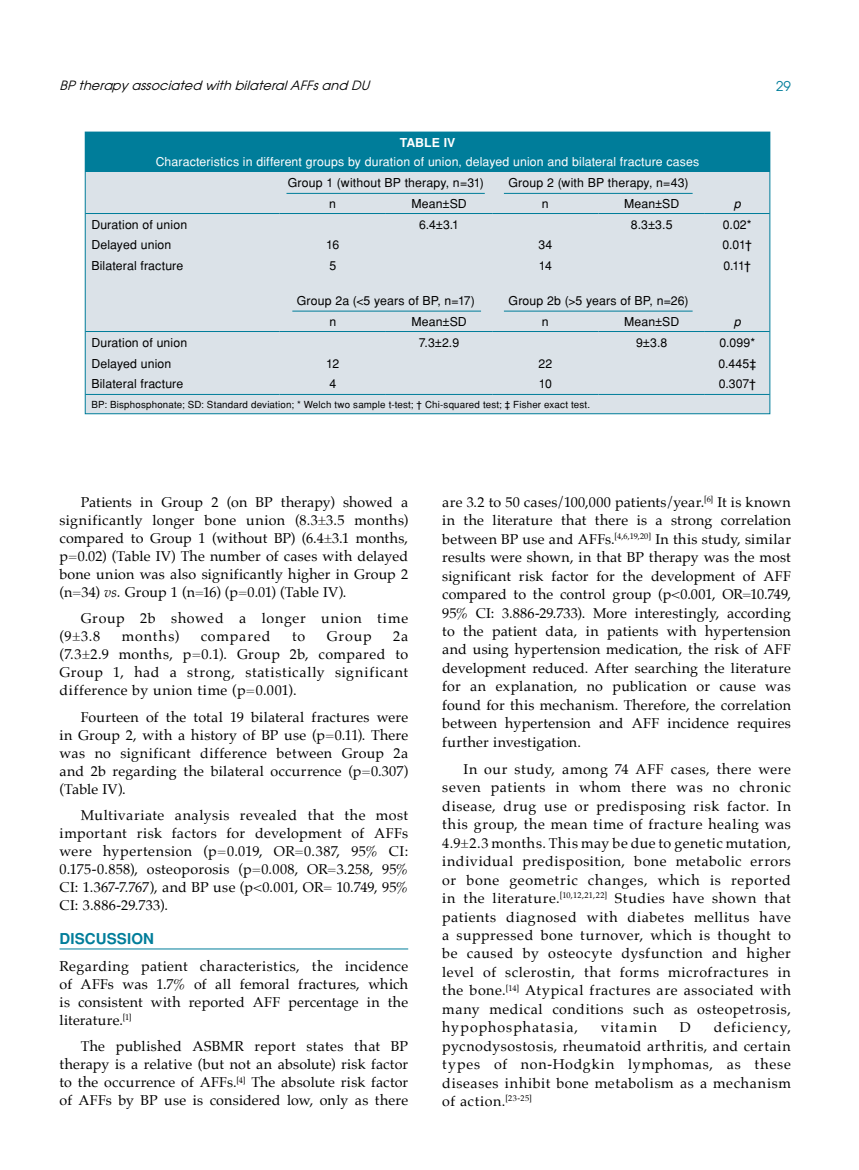
<style>
.page{position:relative;width:859px;height:1170px;background:#fff}
.page>*{position:absolute;margin:0;border:0;box-sizing:border-box;transform-origin:0 0}
.t1{font:700 15px "Helvetica Tr";letter-spacing:.01em;color:#007d9a}
.t2{font:14.25px/18.5px "Palatino";letter-spacing:.03em;color:#000;text-align:justify}
.t3{font:14.25px "Palatino";letter-spacing:.065em;color:#000}
.t4{font:14.25px "Palatino";letter-spacing:.09em;color:#000}
.t5{font:13.5px "Avant Garde Tr";color:#007d9a}
.t6{font:italic 12.75px "Avant Garde Tr";color:#000}
.t7{font:12.3px "Helvetica Normal Tr";letter-spacing:.01em;color:#000}
.t8{font:12.3px "Helvetica Normal Tr";letter-spacing:.01em;color:#fff}
.t9{font:700 12.3px "Helvetica Tr";color:#fff}
.t10{font:italic 12.3px "Helvetica Tr";color:#000}
.t11{font:9.75px "Helvetica Normal Tr";letter-spacing:.02em;color:#000}
.s1{font-style:italic}
</style>
<div class="page">
<hr style="left:60px;top:948px;width:348px;height:1px;background:#007d9a">
<div style="left:85px;top:132px;width:685px;height:282px;background:#dbe2e8"></div>
<div style="left:85px;top:132px;width:685px;height:39px;background:#007d9a"></div>
<hr style="left:85px;top:331px;width:195px;height:1px;background:#007d9a">
<hr style="left:280px;top:331px;width:106px;height:1px;background:#007d9a">
<hr style="left:386px;top:331px;width:106px;height:1px;background:#007d9a">
<hr style="left:492px;top:331px;width:106px;height:1px;background:#007d9a">
<hr style="left:598px;top:331px;width:107px;height:1px;background:#007d9a">
<hr style="left:705px;top:331px;width:65px;height:1px;background:#007d9a">
<hr style="left:85px;top:213px;width:195px;height:1px;background:#007d9a">
<hr style="left:280px;top:213px;width:106px;height:1px;background:#007d9a">
<hr style="left:386px;top:213px;width:106px;height:1px;background:#007d9a">
<hr style="left:492px;top:213px;width:106px;height:1px;background:#007d9a">
<hr style="left:598px;top:213px;width:107px;height:1px;background:#007d9a">
<hr style="left:705px;top:213px;width:65px;height:1px;background:#007d9a">
<hr style="left:85px;top:394px;width:195px;height:1px;background:#007d9a">
<hr style="left:280px;top:394px;width:106px;height:1px;background:#007d9a">
<hr style="left:386px;top:394px;width:106px;height:1px;background:#007d9a">
<hr style="left:492px;top:394px;width:106px;height:1px;background:#007d9a">
<hr style="left:598px;top:394px;width:107px;height:1px;background:#007d9a">
<hr style="left:705px;top:394px;width:65px;height:1px;background:#007d9a">
<hr style="left:292px;top:311px;width:189px;height:1px;background:#007d9a">
<hr style="left:286px;top:193px;width:199px;height:1px;background:#007d9a">
<hr style="left:504px;top:311px;width:189px;height:1px;background:#007d9a">
<hr style="left:504px;top:193px;width:189px;height:1px;background:#007d9a">
<p class="t6" style="left:60px;top:78px;width:315px">BP therapyassociated with bilateralAFFsand DU</p>
<p class="t5" style="left:776px;top:77px;width:16px">29</p>
<p class="t9" style="left:400px;top:135px;width:57px">Tab le IV</p>
<p class="t8" style="left:156px;top:154px;width:545px">Characteristics in different groups by duration of union, delayed union and bilateral fracture cases</p>
<p class="t7" style="left:288px;top:175px;width:198px">Group 1 (without BP therapy, n=31)</p>
<p class="t7" style="left:509px;top:175px;width:181px">Group 2 (with BP therapy, n=43)</p>
<p class="t7" style="left:329px;top:196px;width:8px">n</p>
<p class="t7" style="left:411px;top:196px;width:57px">Mean±SD</p>
<p class="t7" style="left:542px;top:196px;width:8px">n</p>
<p class="t7" style="left:624px;top:196px;width:57px">Mean±SD</p>
<p class="t10" style="left:734px;top:196px;width:8px">p</p>
<p class="t7" style="left:91px;top:217px;width:97px">Duration of union</p>
<p class="t7" style="left:419px;top:217px;width:42px">6.4±3.1</p>
<p class="t7" style="left:631px;top:217px;width:43px">8.3±3.5</p>
<p class="t7" style="left:723px;top:217px;width:30px">0.02*</p>
<p class="t7" style="left:91px;top:238px;width:81px">Delayed union</p>
<p class="t7" style="left:326px;top:238px;width:15px">16</p>
<p class="t7" style="left:538px;top:238px;width:15px">34</p>
<p class="t7" style="left:722px;top:238px;width:31px">0.01†</p>
<p class="t7" style="left:91px;top:259px;width:93px">Bilateral fracture</p>
<p class="t7" style="left:329px;top:259px;width:8px">5</p>
<p class="t7" style="left:539px;top:259px;width:14px">14</p>
<p class="t7" style="left:723px;top:259px;width:29px">0.11†</p>
<p class="t7" style="left:297px;top:293px;width:180px">Group 2a (&lt;5 years of BP, n=17)</p>
<p class="t7" style="left:509px;top:293px;width:181px">Group 2b (&gt;5 years of BP, n=26)</p>
<p class="t7" style="left:329px;top:314px;width:8px">n</p>
<p class="t7" style="left:411px;top:314px;width:57px">Mean±SD</p>
<p class="t7" style="left:542px;top:314px;width:8px">n</p>
<p class="t7" style="left:624px;top:314px;width:57px">Mean±SD</p>
<p class="t10" style="left:734px;top:314px;width:8px">p</p>
<p class="t7" style="left:91px;top:335px;width:97px">Duration of union</p>
<p class="t7" style="left:419px;top:335px;width:42px">7.3±2.9</p>
<p class="t7" style="left:636px;top:335px;width:33px">9±3.8</p>
<p class="t7" style="left:719px;top:335px;width:37px">0.099*</p>
<p class="t7" style="left:91px;top:356px;width:81px">Delayed union</p>
<p class="t7" style="left:326px;top:356px;width:15px">12</p>
<p class="t7" style="left:538px;top:356px;width:15px">22</p>
<p class="t7" style="left:718px;top:356px;width:39px">0.445‡</p>
<p class="t7" style="left:91px;top:377px;width:93px">Bilateral fracture</p>
<p class="t7" style="left:329px;top:377px;width:8px">4</p>
<p class="t7" style="left:539px;top:377px;width:15px">10</p>
<p class="t7" style="left:719px;top:377px;width:39px">0.307†</p>
<p class="t11" style="left:91px;top:398px;width:500px">BP: Bisphosphonate; SD: Standard deviation; * Welch two sample t-test; † Chi-squared test; ‡ Fisher exact test.</p>
<p class="t2" style="left:60px;top:493px;width:350px;line-height:18px;text-indent:21px">Patients in Group 2 (on BP therapy) showed a significantly longer bone union (8.3±3.5 months) compared to Group 1 (without BP) (6.4±3.1 months, p=0.02) (Table IV) The number of cases with delayed bone union was also significantly higher in Group 2 (n=34) <span class="s1">vs.</span> Group 1 (n=16) (p=0.01) (Table IV).</p>
<p class="t2" style="left:60px;top:609px;width:350px;line-height:18px;text-indent:21px">Group 2b showed a longer union time (9±3.8</p>
<p class="t2" style="left:122px;top:627px;width:59px">months)</p>
<p class="t3" style="left:201px;top:624px;width:71px">compared</p>
<p class="t2" style="left:292px;top:627px;width:15px">to</p>
<p class="t2" style="left:327px;top:627px;width:46px">Group</p>
<p class="t2" style="left:60px;top:627px;width:350px;line-height:18px;text-indent:334px">2a (7.3±2.9 months, p=0.1). Group 2b, compared to Group 1, had a strong, statistically significant difference by union time (p=0.001).</p>
<p class="t2" style="left:60px;top:708px;width:350px;line-height:18px;text-indent:21px">Fourteen of the total 19 bilateral fractures were in Group 2, with a history of BP use (p=0.11). There was no significant difference between Group 2a and 2b regarding the bilateral occurrence (p=0.307) (Table IV).</p>
<p class="t2" style="left:60px;top:806px;width:350px;line-height:18px;text-indent:21px">Multivariate analysis revealed that the most important risk factors for development of AFFs were hypertension (p=0.019, OR=0.387, 95% CI:<br>0.175-0.858), osteoporosis (p=0.008, OR=3.258, 95% CI: 1.367-7.767), and BP use (p&lt;0.001, OR= 10.749, 95% CI: 3.886-29.733).</p>
<p class="t1" style="left:60px;top:929px;width:96px">DISCUSSION</p>
<p class="t2" style="left:60px;top:956px;width:350px;line-height:18px">Regarding patient characteristics, the incidence of AFFs was 1.7% of all femoral fractures, which is consistent with reported AFF percentage in the literature.<sup>[1]</sup></p>
<p class="t2" style="left:60px;top:1037px;width:350px;line-height:18px;text-indent:21px">The published ASBMR report states that BP therapy is a relative (but not an absolute) risk factor to the occurrence of AFFs.<sup>[4]</sup> The absolute risk factor of AFFs by BP use is considered low, only as there</p>
<p class="t2" style="left:442px;top:492px;width:350px">are 3.2 to 50 cases/100,000 patients/year.<sup>[6]</sup> It is known in the literature that there is a strong correlation between BP use and AFFs.<sup>[4,6,19,20]</sup> In this study, similar results were shown, in that BP therapy was the most significant risk factor for the development of AFF compared to the control group (p&lt;0.001, OR=10.749, 95% CI: 3.886-29.733). More interestingly, according to the patient data, in patients with hypertension and using hypertension medication, the risk of AFF development reduced. After searching the literature for an explanation, no publication or cause was found for this mechanism. Therefore, the correlation between hypertension and AFF incidence requires further investigation.</p>
<p class="t2" style="left:442px;top:759px;width:350px;text-indent:21px">In our study, among 74 AFF cases, there were seven patients in whom there was no chronic disease, drug use or predisposing risk factor. In this group, the mean time of fracture healing was 4.9±2.3 months. This may be due to genetic mutation, individual predisposition, bone metabolic errors or bone geometric changes, which is reported in the literature.<sup>[10,12,21,22]</sup> Studies have shown that patients diagnosed with diabetes mellitus have a suppressed bone turnover, which is thought to be caused by osteocyte dysfunction and higher level of sclerostin, that forms microfractures in the bone.<sup>[14]</sup> Atypical fractures are associated with many medical conditions such as osteopetrosis, hypophosphatasia,</p>
<p class="t2" style="left:442px;top:1018px;width:350px;text-indent:272px">deficiency, pycnodysostosis, rheumatoid arthritis, and certain types of non-Hodgkin lymphomas, as these diseases inhibit bone metabolism as a mechanism of action.<sup>[23-25]</sup></p>
<p class="t4" style="left:601px;top:1015px;width:58px">vitamin</p>
<p class="t2" style="left:680px;top:1018px;width:13px">D</p>
</div>
